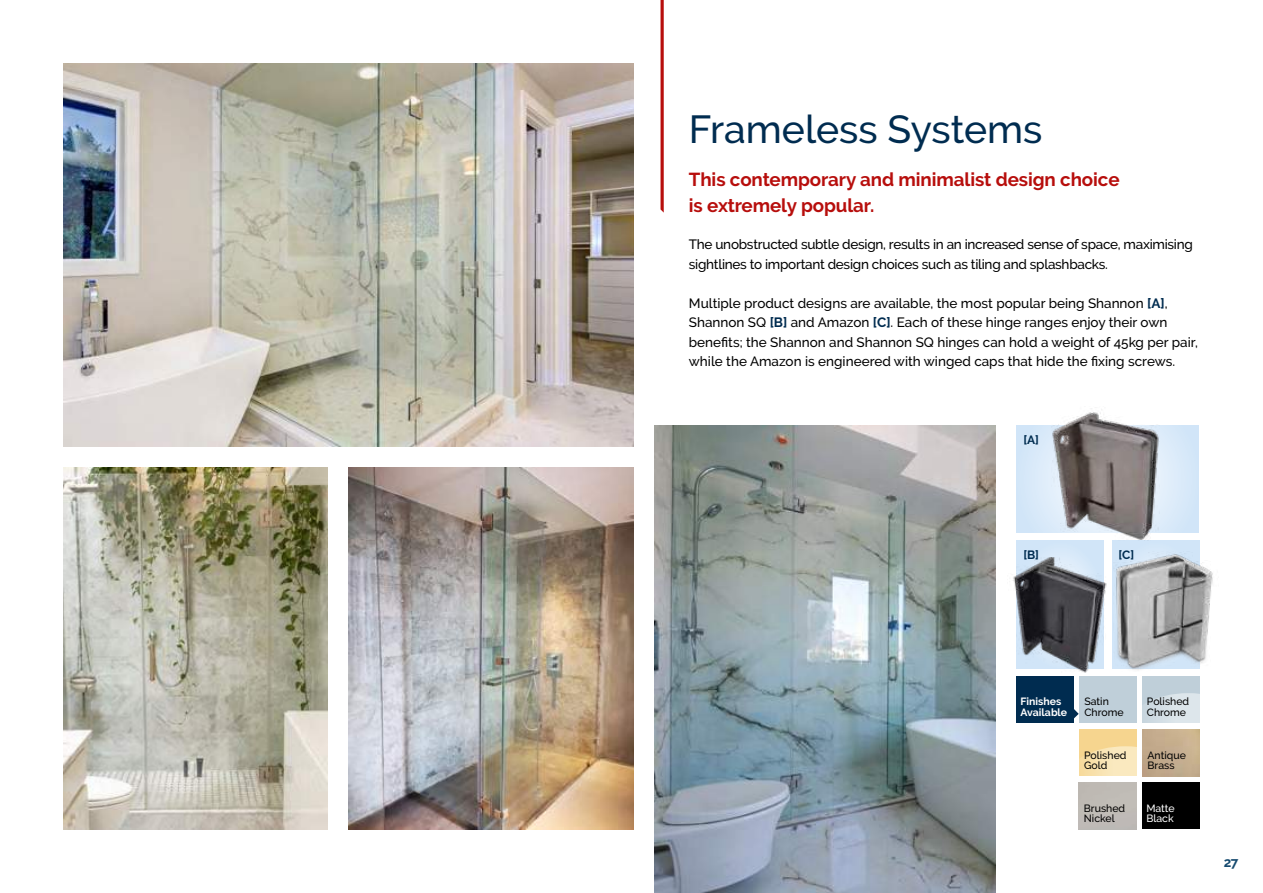
<style>
.page{position:relative;width:1263px;height:893px;background:#fff}
.page>*{position:absolute;margin:0;border:0;box-sizing:border-box;transform-origin:0 0}
.t1{font:500 39px "Raleway";color:#002c50}
.t2{font:700 18.75px/25.5px "Raleway";letter-spacing:-.005em;color:#b70e0c}
.t3{font:500 13.5px/19.5px "Raleway";color:#000}
.t4{font:500 13.5px/19.5px "Raleway";letter-spacing:-.02em;color:#000}
.t5{font:700 13.5px "Raleway";color:#164a6f}
.t6{font:700 12px "Raleway";color:#002c50}
.t7{font:500 10.5px/10.5px "Raleway";color:#000}
.t8{font:700 10.5px/10.5px "Raleway";color:#fff}
.t9{font:500 10.5px/10.5px "Raleway";color:#fff}
.s1{font-weight:700;color:#002c50}
</style>
<div class="page">
<div style="left:1142px;top:676px;width:58px;height:47px;background:#bfcfd9"></div>
<svg style="left:1147px;top:693px;width:53px;height:30px"></svg>
<svg style="left:660px;top:0;width:4px;height:213px"></svg>
<div style="left:1016px;top:676px;width:57px;height:47px;background:#002c50"></div>
<svg style="left:1073px;top:705px;width:6px;height:18px"></svg>
<div style="left:1079px;top:676px;width:57px;height:47px;background:#bfcfd9"></div>
<img style="left:64px;top:64px;width:570px;height:382px">
<img style="left:64px;top:468px;width:263px;height:361px">
<img style="left:349px;top:468px;width:285px;height:361px">
<img style="left:655px;top:425px;width:340px;height:468px">
<img style="left:1013px;top:557px;width:94px;height:116px">
<img style="left:1114px;top:540px;width:99px;height:130px">
<div style="left:1016px;top:425px;width:183px;height:107px;background:#d2e6f8"></div>
<img style="left:1024px;top:408px;width:161px;height:152px">
<div style="left:1080px;top:729px;width:57px;height:47px;background:#f6d58f"></div>
<svg style="left:1080px;top:746px;width:57px;height:30px;background:#f8e3b1"></svg>
<div style="left:1142px;top:782px;width:57px;height:47px;background:#000"></div>
<h1 class="t1" style="left:689px;top:107px;width:355px">Frameless Systems</h1>
<h2 class="t2" style="left:689px;top:167px;width:432px">This contemporary and minimalist design choice is extremely popular.</h2>
<p class="t4" style="left:689px;top:235px;width:505px">The unobstructed subtle design, results in an increased sense of space, maximising sightlines to important design choices such as tiling and splashbacks.</p>
<p class="t3" style="left:689px;top:293px;width:510px">Multiple product designs are available, the most popular being Shannon <span class="s1">[A]</span>, Shannon SQ <span class="s1">[B]</span> and Amazon <span class="s1">[C]</span>. Each of these hinge ranges enjoy their own benefits; the Shannon and Shannon SQ hinges can hold a weight of 45kg per pair, while the Amazon is engineered with winged caps that hide the fixing screws.</p>
<p class="t6" style="left:1023px;top:433px;width:17px">[A]</p>
<p class="t6" style="left:1023px;top:548px;width:17px">[B]</p>
<p class="t6" style="left:1118px;top:548px;width:17px">[C]</p>
<p class="t8" style="left:1020px;top:697px;width:48px">Finishes<br>Available</p>
<p class="t7" style="left:1084px;top:696px;width:41px">Satin<br>Chrome</p>
<p class="t7" style="left:1147px;top:696px;width:44px">Polished<br>Chrome</p>
<p class="t7" style="left:1084px;top:750px;width:44px">Polished<br>Gold</p>
<p class="t7" style="left:1084px;top:803px;width:43px">Brushed<br>Nickel</p>
<p class="t9" style="left:1146px;top:803px;width:30px">Matte<br>Black</p>
<p class="t7" style="left:1147px;top:750px;width:40px">Antique<br>Brass</p>
<p class="t5" style="left:1224px;top:855px;width:16px">27</p>
</div>
